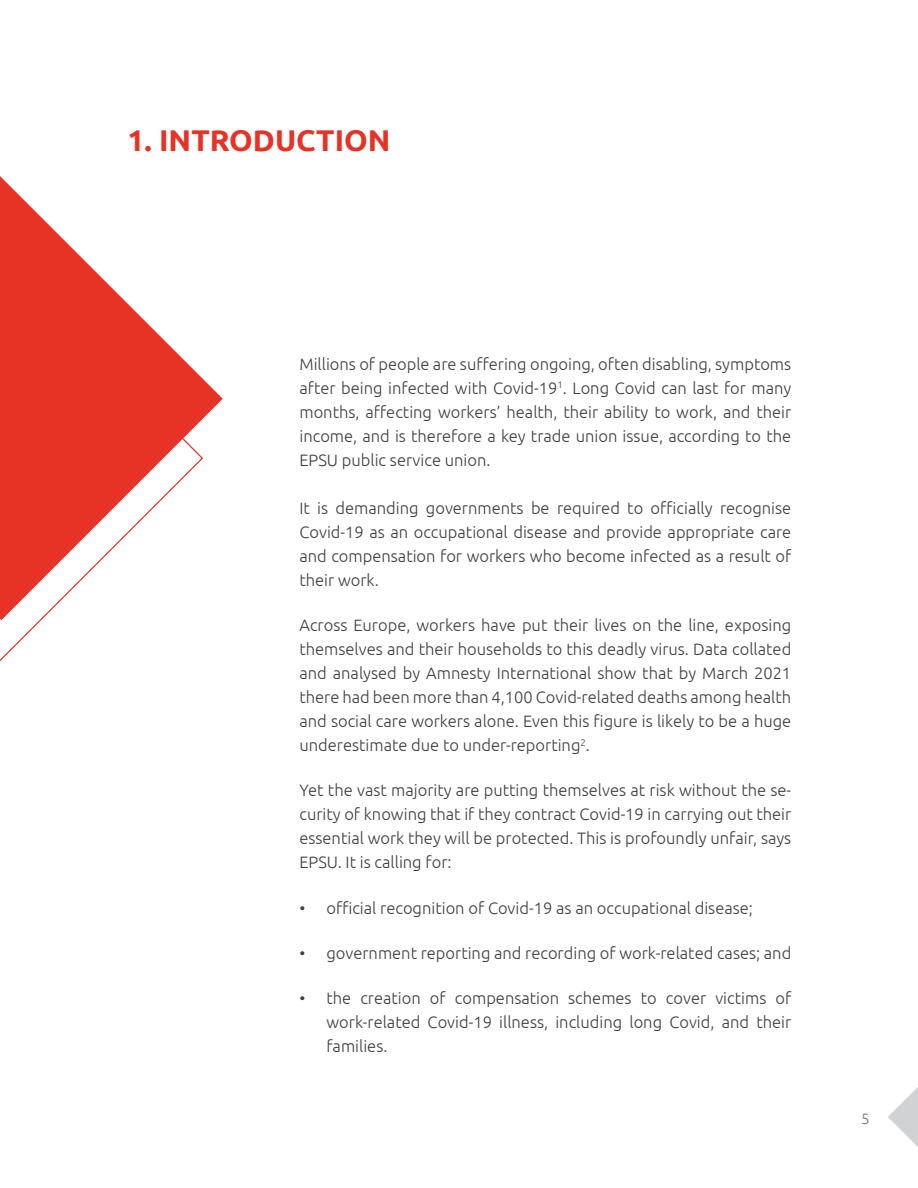
<style>
.page{position:relative;width:918px;height:1188px;background:#fff}
.page>*{position:absolute;margin:0;border:0;box-sizing:border-box;transform-origin:0 0}
.t1{font:700 30px "Ubuntu";color:#e73226}
.Paragraph__general{font:300 16.5px/24px "Ubuntu";color:#3e3e3f;text-align:justify}
.t2{font:300 15px "Ubuntu";color:#6c6d70}
</style>
<div class="page">
<svg style="left:888px;top:1087px;width:30px;height:60px"></svg>
<hr style="left:0;top:1px;width:1px;height:1187px;background:#5e8c94">
<svg style="left:0;top:176px;width:223px;height:242px"></svg>
<svg style="left:0;top:233px;width:204px;height:434px"></svg>
<p class="t1" style="left:128px;top:122px;width:265px">1. INTRODUCTION</p>
<p class="Paragraph__general" style="left:299px;top:352px;width:493px">Millions of people are suffering ongoing, often disabling, symptoms after being infected with Covid-19<sup>1</sup>. Long Covid can last for many months, affecting workers’ health, their ability to work, and their income, and is therefore a key trade union issue, according to the EPSU public service union.</p>
<p class="Paragraph__general" style="left:299px;top:496px;width:493px">It is demanding governments be required to officially recognise Covid-19 as an occupational disease and provide appropriate care and compensation for workers who become infected as a result of their work.</p>
<p class="Paragraph__general" style="left:299px;top:613px;width:493px">Across Europe, workers have put their lives on the line, exposing themselves and their households to this deadly virus. Data collated and analysed by Amnesty International show that by March 2021 there had been more than 4,100 Covid-related deaths among health and social care workers alone. Even this figure is likely to be a huge underestimate due to under-reporting<sup>2</sup>.</p>
<p class="Paragraph__general" style="left:299px;top:778px;width:493px">Yet the vast majority are putting themselves at risk without the se&shy;curity of knowing that if they contract Covid-19 in carrying out their essential work they will be protected. This is profoundly unfair, says EPSU. It is calling for:</p>
<p class="Paragraph__general" style="left:299px;top:895px;width:455px">• official recognition of Covid-19 as an occupational disease;</p>
<p class="Paragraph__general" style="left:299px;top:941px;width:493px">• government reporting and recording of work-related cases; and</p>
<p class="Paragraph__general" style="left:326px;top:986px;width:466px;text-indent:-27px">• the creation of compensation schemes to cover victims of work-related Covid-19 illness, including long Covid, and their families.</p>
<p class="t2" style="left:861px;top:1109px;width:10px">5</p>
</div>
